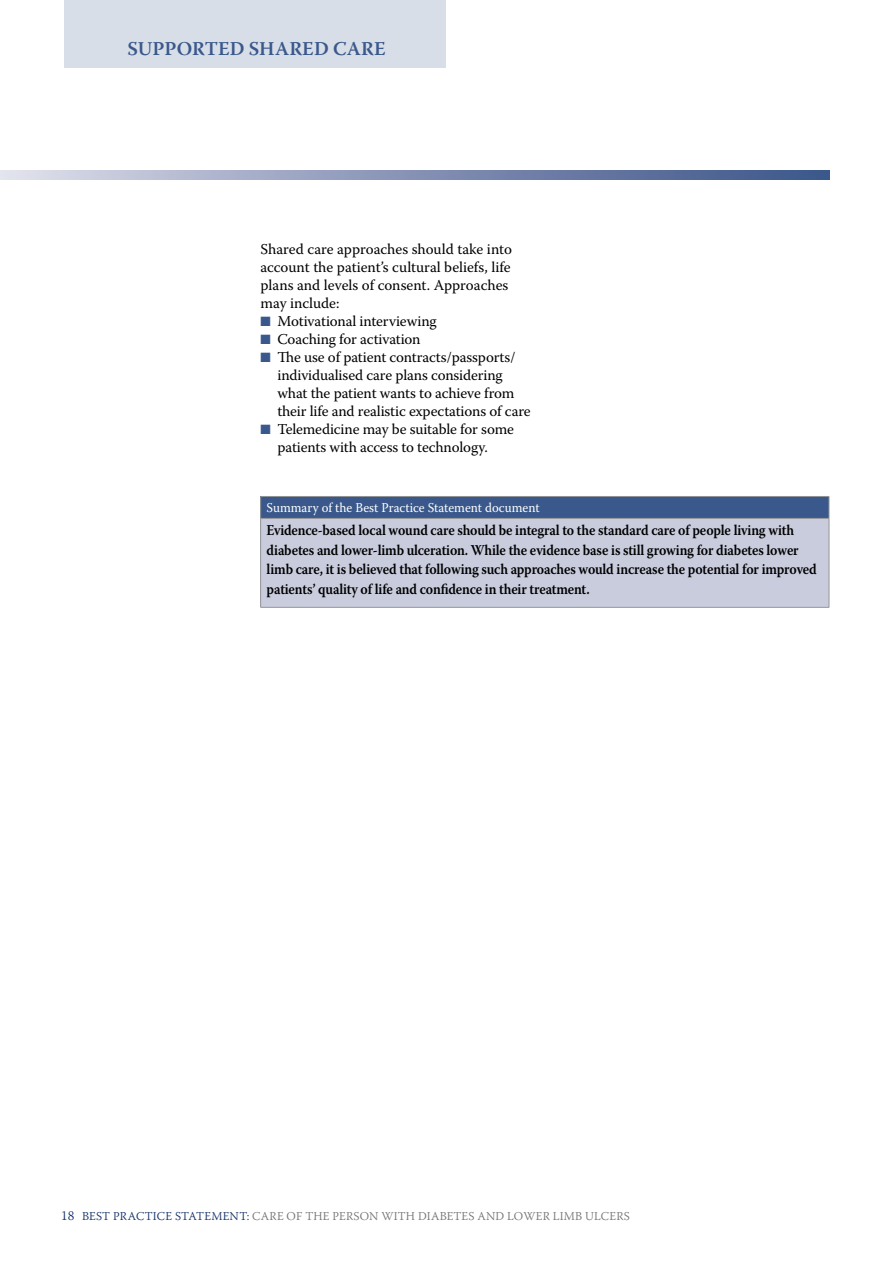
<style>
.page{position:relative;width:893px;height:1263px;background:#fff}
.page>*{position:absolute;margin:0;border:0;box-sizing:border-box;transform-origin:0 0}
.t1{font:600 19.5px "Warnock Pro";letter-spacing:.005em;color:#3a588b}
.t2{font:15px/18px "Warnock Pro";letter-spacing:-.01em;color:#000}
.t3{font:600 15px/19.5px "Warnock Pro";letter-spacing:-.015em;color:#000;scale:.9 1}
.t4{font:13.5px "Warnock Pro";color:#fff;scale:.95 1}
.t5{font:300 12px "Warnock Pro";letter-spacing:.01em;color:#737172}
.s1{color:#3a588b}
.s2{font-size:13.5px;color:#102e65}
.s3{color:#102e65}
</style>
<div class="page">
<div style="left:64px;top:0;width:382px;height:68px;background:#d8dee8"></div>
<svg style="left:0;top:170px;width:829px;height:9px;background:#8995b7"></svg>
<div style="left:261px;top:496px;width:568px;height:22px;background:#3a588b"></div>
<div style="left:261px;top:518px;width:568px;height:89px;background:#c9ccdd"></div>
<hr style="left:260px;top:496px;width:569px;height:1px;background:#939598">
<svg style="left:260px;top:497px;width:1px;height:21px"></svg>
<svg style="left:829px;top:497px;width:1px;height:21px"></svg>
<hr style="left:260px;top:518px;width:569px;height:1px;background:#939598">
<hr style="left:260px;top:519px;width:1px;height:88px;background:#939598">
<hr style="left:829px;top:519px;width:1px;height:88px;background:#939598">
<hr style="left:260px;top:607px;width:569px;height:1px;background:#939598">
<h1 class="t1" style="left:127px;top:37px;width:260px">SUPPORTED SHARED CARE</h1>
<p class="t2" style="left:260px;top:240px;width:253px">Shared care approaches should take into account the patient’s cultural beliefs, life plans and levels of consent. Approaches may include:</p>
<p class="t2" style="left:260px;top:312px;width:178px"><span class="s1">■</span> Motivational interviewing</p>
<p class="t2" style="left:260px;top:330px;width:162px"><span class="s1">■</span> Coaching for activation</p>
<p class="t2" style="left:277px;top:348px;width:255px;text-indent:-17px"><span class="s1">■</span> The use of patient contracts/passports/ individualised care plans considering what the patient wants to achieve from their life and realistic expectations of care</p>
<p class="t2" style="left:277px;top:420px;width:238px;text-indent:-17px"><span class="s1">■</span> Telemedicine may be suitable for some patients with access to technology.</p>
<p class="t4" style="left:267px;top:500px;width:289px">Summary of the Best Practice Statement document</p>
<p class="t3" style="left:267px;top:520px;width:613px">Evidence-based local wound care should be integral to the standard care of people living with diabetes and lower-limb ulceration. While the evidence base is still growing for diabetes lower limb care, it is believed that following such approaches would increase the potential for improved patients’ quality of life and confidence in their treatment.</p>
<p class="t5" style="left:61px;top:1208px;width:570px"><span class="s2">18</span> <span class="s3">BEST PRACTICE STATEMENT:</span> CARE OF THE PERSON WITH DIABETES AND LOWER LIMB ULCERS</p>
</div>
